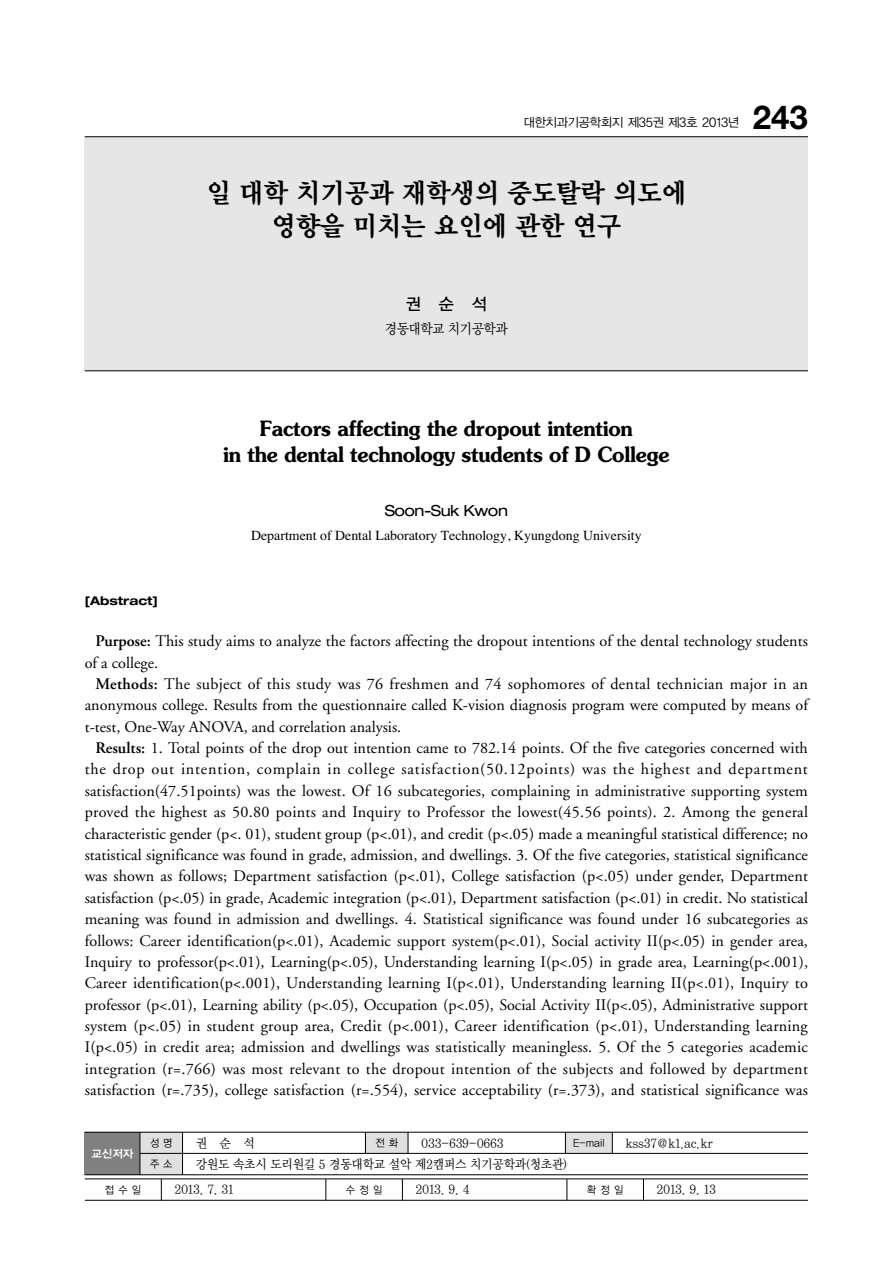
<style>
.page{position:relative;width:893px;height:1263px;background:#fff}
.page>*{position:absolute;margin:0;border:0;box-sizing:border-box;transform-origin:0 0}
.t1{font:700 33px "Helvetica Neue";color:#000}
.t2{font:27px/33px "Y Mj O15";letter-spacing:-.065em;color:#000;text-align:center;scale:.96 1}
.t3{font:600 21px/25.2px "Souvenir";letter-spacing:-.015em;color:#000;text-align:center;scale:.95 1}
.t4{font:16.5px "YGO13";color:#000}
.t5{font:16.2px/21.5px "Adobe Garamond";color:#000;text-align:justify}
.t6{font:expanded 15.3px "Helvetica Neue";letter-spacing:-.035em;color:#000}
.t7{font:14.25px "Y Mj O13";letter-spacing:-.095em;color:#000;scale:.92 1}
.t8{font:13.8px "Times";color:#000}
.t9{font:12.75px/21.3px "Y Mj O13";letter-spacing:-.08em;color:#000;scale:.95 1}
.t10{font:12.3px "YGO12";letter-spacing:-.11em;color:#000}
.t11{font:700 expanded 12px "Helvetica Neue";color:#000}
.t12{font:11.25px "YGO14";color:#fff}
.t13{font:10.5px "YGO12";letter-spacing:.36em;color:#000;scale:.95 1}
.s1{font-weight:600}
</style>
<div class="page">
<div style="left:85px;top:137px;width:723px;height:234px;background:#e6e6e6"></div>
<hr style="left:85px;top:136px;width:723px;height:1px;background:#000">
<hr style="left:85px;top:370px;width:723px;height:1px;background:#000">
<div style="left:85px;top:1132px;width:55px;height:42px;background:#808080"></div>
<div style="left:140px;top:1132px;width:43px;height:42px;background:#e0e0e0"></div>
<div style="left:365px;top:1132px;width:43px;height:21px;background:#e0e0e0"></div>
<div style="left:565px;top:1132px;width:47px;height:21px;background:#e0e0e0"></div>
<hr style="left:140px;top:1153px;width:668px;height:1px;background:#000">
<hr style="left:182px;top:1132px;width:1px;height:42px;background:#000">
<svg style="left:365px;top:1132px;width:1px;height:21px"></svg>
<svg style="left:408px;top:1132px;width:1px;height:21px"></svg>
<svg style="left:565px;top:1132px;width:1px;height:21px"></svg>
<svg style="left:612px;top:1132px;width:1px;height:21px"></svg>
<hr style="left:85px;top:1131px;width:723px;height:1px;background:#000">
<hr style="left:85px;top:1174px;width:723px;height:1px;background:#000">
<hr style="left:85px;top:1178px;width:723px;height:1px;background:#000">
<hr style="left:85px;top:1200px;width:723px;height:1px;background:#000">
<hr style="left:140px;top:1132px;width:1px;height:42px;background:#000">
<svg style="left:325px;top:1179px;width:1px;height:21px"></svg>
<svg style="left:402px;top:1179px;width:1px;height:21px"></svg>
<svg style="left:161px;top:1179px;width:1px;height:21px"></svg>
<svg style="left:566px;top:1179px;width:1px;height:21px"></svg>
<svg style="left:643px;top:1179px;width:1px;height:21px"></svg>
<p class="t11" style="left:85px;top:596px;width:75px">[Abstract]</p>
<p class="t10" style="left:523px;top:116px;width:218px">대한치과기공학회지 제35권 제3호 2013년</p>
<h1 class="t1" style="left:753px;top:105px;width:57px">243</h1>
<h2 class="t2" style="left:206px;top:178px;width:502px">일 대학 치기공과 재학생의 중도탈락 의도에 영향을 미치는 요인에 관한 연구</h2>
<p class="t4" style="left:405px;top:296px;width:84px">권순석</p>
<p class="t7" style="left:384px;top:322px;width:136px">경동대학교 치기공학과</p>
<p class="t3" style="left:223px;top:418px;width:471px">Factors affecting the dropout intention<br>in the dental technology students of D College</p>
<p class="t6" style="left:385px;top:505px;width:125px">Soon-Suk Kwon</p>
<p class="t8" style="left:251px;top:530px;width:392px">Department of Dental Laboratory Technology, Kyungdong University</p>
<p class="t5" style="left:85px;top:631px;width:724px;text-indent:11px"><span class="s1">Purpose:</span> This study aims to analyze the factors affecting the dropout intentions of the dental technology students of a college.</p>
<p class="t5" style="left:85px;top:674px;width:724px;text-indent:11px"><span class="s1">Methods:</span> The subject of this study was 76 freshmen and 74 sophomores of dental technician major in an anonymous college. Results from the questionnaire called K-vision diagnosis program were computed by means of t-test, One-Way ANOVA, and correlation analysis.</p>
<p class="t5" style="left:85px;top:738px;width:724px;text-indent:11px"><span class="s1">Results:</span> 1. Total points of the drop out intention came to 782.14 points. Of the five categories concerned with the drop out intention, complain in college satisfaction(50.12points) was the highest and department satisfaction(47.51points) was the lowest. Of 16 subcategories, complaining in administrative supporting system proved the highest as 50.80 points and Inquiry to Professor the lowest(45.56 points). 2. Among the general characteristic gender (p&lt;. 01), student group (p&lt;.01), and credit (p&lt;.05) made a meaningful statistical difference; no statistical significance was found in grade, admission, and dwellings. 3. Of the five categories, statistical significance was shown as follows; Department satisfaction (p&lt;.01), College satisfaction (p&lt;.05) under gender, Department satisfaction (p&lt;.05) in grade, Academic integration (p&lt;.01), Department satisfaction (p&lt;.01) in credit. No statistical meaning was found in admission and dwellings. 4. Statistical significance was found under 16 subcategories as follows: Career identification(p&lt;.01), Academic support system(p&lt;.01), Social activity II(p&lt;.05) in gender area, Inquiry to professor(p&lt;.01), Learning(p&lt;.05), Understanding learning I(p&lt;.05) in grade area, Learning(p&lt;.001), Career identification(p&lt;.001), Understanding learning I(p&lt;.01), Understanding learning II(p&lt;.01), Inquiry to professor (p&lt;.01), Learning ability (p&lt;.05), Occupation (p&lt;.05), Social Activity II(p&lt;.05), Administrative support system (p&lt;.05) in student group area, Credit (p&lt;.001), Career identification (p&lt;.01), Understanding learning I(p&lt;.05) in credit area; admission and dwellings was statistically meaningless. 5. Of the 5 categories academic integration (r=.766) was most relevant to the dropout intention of the subjects and followed by department satisfaction (r=.735), college satisfaction (r=.554), service acceptability (r=.373), and statistical significance was</p>
<p class="t13" style="left:150px;top:1138px;width:26px">성 명</p>
<p class="t9" style="left:195px;top:1133px;width:393px">권순석<br>강원도 속초시 도리원길 5 경동대학교 설악 제2캠퍼스 치기공학과(청초관)</p>
<p class="t9" style="left:421px;top:1133px;width:89px">033-639-0663</p>
<p class="t9" style="left:625px;top:1133px;width:95px">kss37@k1.ac.kr</p>
<p class="t13" style="left:375px;top:1138px;width:26px">전 화</p>
<p class="t13" style="left:573px;top:1138px;width:35px">E-mail</p>
<p class="t12" style="left:91px;top:1148px;width:44px">교신저자</p>
<p class="t13" style="left:104px;top:1184px;width:41px">접수일</p>
<p class="t13" style="left:345px;top:1184px;width:41px">수정일</p>
<p class="t13" style="left:586px;top:1184px;width:41px">확정일</p>
<p class="t13" style="left:150px;top:1159px;width:26px">주 소</p>
<p class="t9" style="left:174px;top:1179px;width:64px">2013. 7. 31</p>
<p class="t9" style="left:415px;top:1179px;width:59px">2013. 9. 4</p>
<p class="t9" style="left:656px;top:1179px;width:65px">2013. 9. 13</p>
</div>
